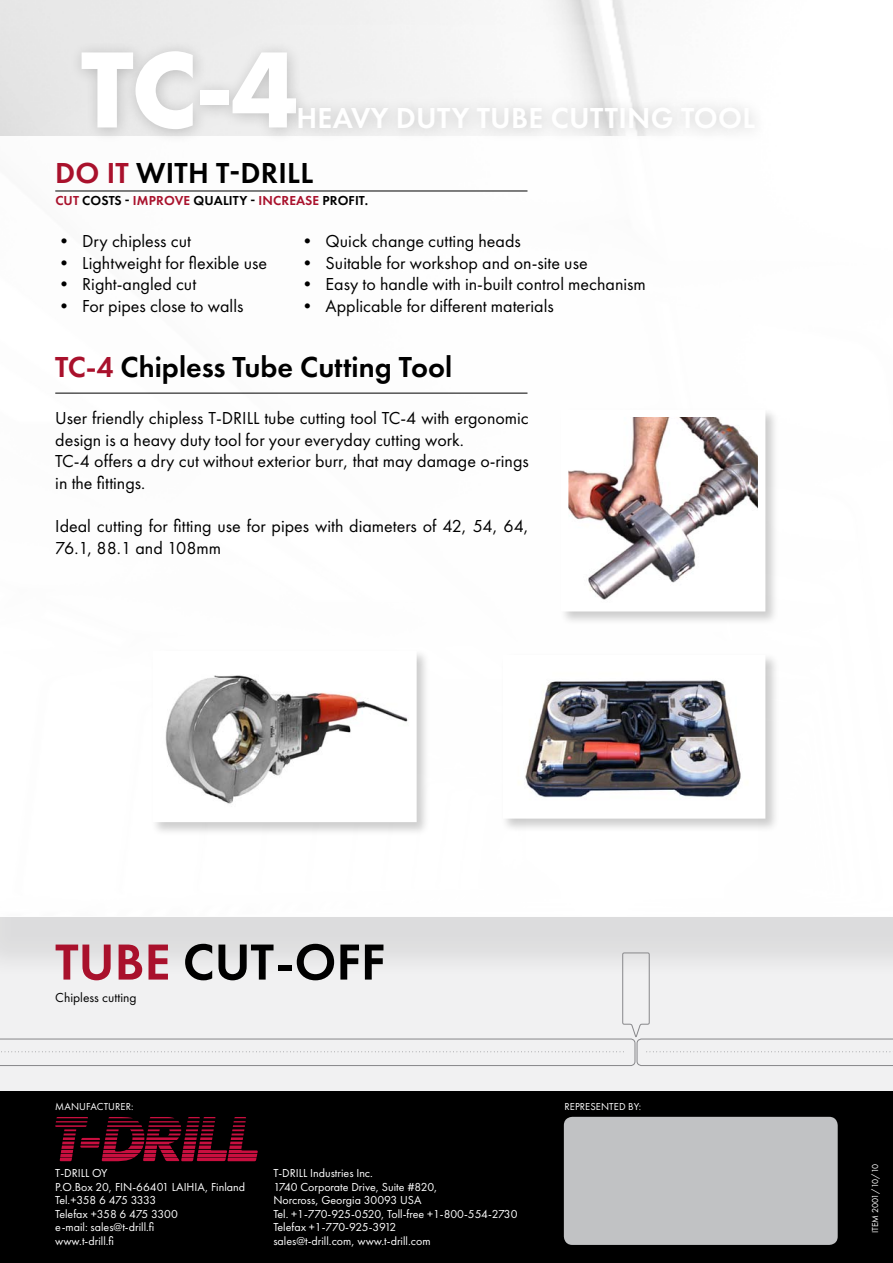
<style>
.page{position:relative;width:893px;height:1263px;background:#fff}
.page>*{position:absolute;margin:0;border:0;box-sizing:border-box;transform-origin:0 0}
.t1{font:700 112.5px "Futura New";color:#fff}
.t2{font:52.5px "Futura New Demi";color:#000}
.t3{font:30px "Futura New Demi";color:#000}
.t4{font:30px "Futura New Demi";letter-spacing:.01em;color:#fff}
.t5{font:18px/21.6px "Futura New";color:#000}
.t6{font:13.5px "Futura New Demi";letter-spacing:.01em;color:#000}
.t7{font:13.5px "Futura New";color:#000}
.t8{font:13.5px "Futura New Demi";letter-spacing:.01em;color:#a9112c}
.t9{font:12px/13.5px "Futura New";color:#fff}
.t10{font:10.5px "Futura New";letter-spacing:.01em;color:#fff}
.t11{font:9px "Futura New";letter-spacing:-.045em;color:#fff}
.s1{color:#a9112c}
.s2{color:#000}
</style>
<div class="page">
<div style="left:0;top:917px;width:893px;height:175px;background:#f1f1f2"></div>
<div style="left:0;top:1092px;width:893px;height:171px;background:#000"></div>
<div style="left:564px;top:1117px;width:274px;height:128px;background:#c1c2c4;border-radius:9px"></div>
<svg style="left:55px;top:1117px;width:203px;height:44px"></svg>
<div style="left:0;top:154px;width:893px;height:828px;background:#dcdcdd"></div>
<div style="left:0;top:136px;width:893px;height:781px;background:#fff"></div>
<div style="left:150px;top:648px;width:281px;height:188px;background:#000;opacity:.2"></div>
<img style="left:162px;top:660px;width:246px;height:153px">
<div style="left:559px;top:407px;width:221px;height:218px;background:#000;opacity:.2"></div>
<img style="left:570px;top:418px;width:186px;height:184px">
<div style="left:501px;top:652px;width:279px;height:181px;background:#000;opacity:.2"></div>
<img style="left:512px;top:664px;width:244px;height:146px">
<svg style="left:0;top:952px;width:893px;height:114px"></svg>
<div style="left:68px;top:39px;width:243px;height:105px;background:#000;opacity:.2"></div>
<hr style="left:55px;top:393px;width:472px;height:1px;background:#000">
<div style="left:285px;top:94px;width:484px;height:48px;background:#000;opacity:.2"></div>
<hr style="left:55px;top:191px;width:472px;height:1px;background:#000">
<h1 class="t1" style="left:81px;top:17px;width:220px">TC-4</h1>
<h3 class="t3" style="left:55px;top:155px;width:259px"><span class="s1">DO IT</span> WITH T-DRILL</h3>
<h3 class="t4" style="left:296px;top:99px;width:212px">HEAVY DU TY TUBE</h3>
<h3 class="t4" style="left:551px;top:99px;width:206px">CUTTING TOOL</h3>
<p class="t8" style="left:55px;top:192px;width:111px">CUT <span class="s2">COSTS -</span> IMPROV</p>
<p class="t6" style="left:183px;top:192px;width:38px"><span class="s1">E</span> QUALITY</p>
<p class="t6" style="left:251px;top:192px;width:119px">- <span class="s1">INCREASE</span> PROFIT.</p>
<p class="t5" style="left:299px;top:230px;width:224px">• Quick change cutting heads</p>
<p class="t5" style="left:299px;top:252px;width:291px">• Suitable for workshop and on-site use</p>
<p class="t5" style="left:299px;top:273px;width:349px">• Easy to handle with in-built control mechanism</p>
<p class="t5" style="left:299px;top:295px;width:257px">• Applicable for different materials</p>
<p class="t5" style="left:55px;top:230px;width:137px">• Dry chipless cut</p>
<p class="t5" style="left:55px;top:252px;width:213px">• Lightweight for flexible use</p>
<p class="t5" style="left:55px;top:273px;width:142px">• Right-angled cut</p>
<p class="t5" style="left:55px;top:295px;width:190px">• For pipes close to walls</p>
<h3 class="t3" style="left:55px;top:349px;width:399px"><span class="s1">TC-4</span> CHIPLESS TUBE CUTTING TOOL</h3>
<p class="t5" style="left:55px;top:407px;width:475px">User friendly chipless T-DRILL tube cutting tool TC-4 with ergonomic design is a heavy duty tool for your everyday cutting work.<br>TC-4 offers a dry cut without exterior burr, that may damage o-rings in the fittings.</p>
<p class="t5" style="left:55px;top:515px;width:475px">Ideal cutting for fitting use for pipes with diameters of 42, 54, 64,<br>76.1, 88.1 and 108mm</p>
<h2 class="t2" style="left:55px;top:929px;width:332px"><span class="s1">TUBE</span> CUT-OFF</h2>
<p class="t7" style="left:55px;top:989px;width:83px">Chipless cutting</p>
<p class="t10" style="left:55px;top:1100px;width:80px">Manufacturer:</p>
<p class="t9" style="left:55px;top:1166px;width:191px">T-DRILL OY<br>P.O.Box 20, FIN-66401 LAIH IA, Finland<br>Tel.+358 6 475 3333<br>Telefax +358 6 475 3300<br>e-mail: sales@t-drill.fi<br>www.t-drill.fi</p>
<p class="t9" style="left:273px;top:1166px;width:246px">T-DRILL Industries Inc.<br>1740 Corporate Drive, Suite #820,<br>N orcross, Georgia 30093 USA<br>Tel. +1-770-925-0520, Toll-free +1-800-554-2730<br>Telefax +1-770-925-3912<br>sales@t-drill.com, www.t-drill.com</p>
<p class="t10" style="left:564px;top:1100px;width:78px">represented by:</p>
<p class="t11" style="left:870px;top:1233px;width:71px;rotate:-90deg">ITEM 2001/10/10</p>
</div>
